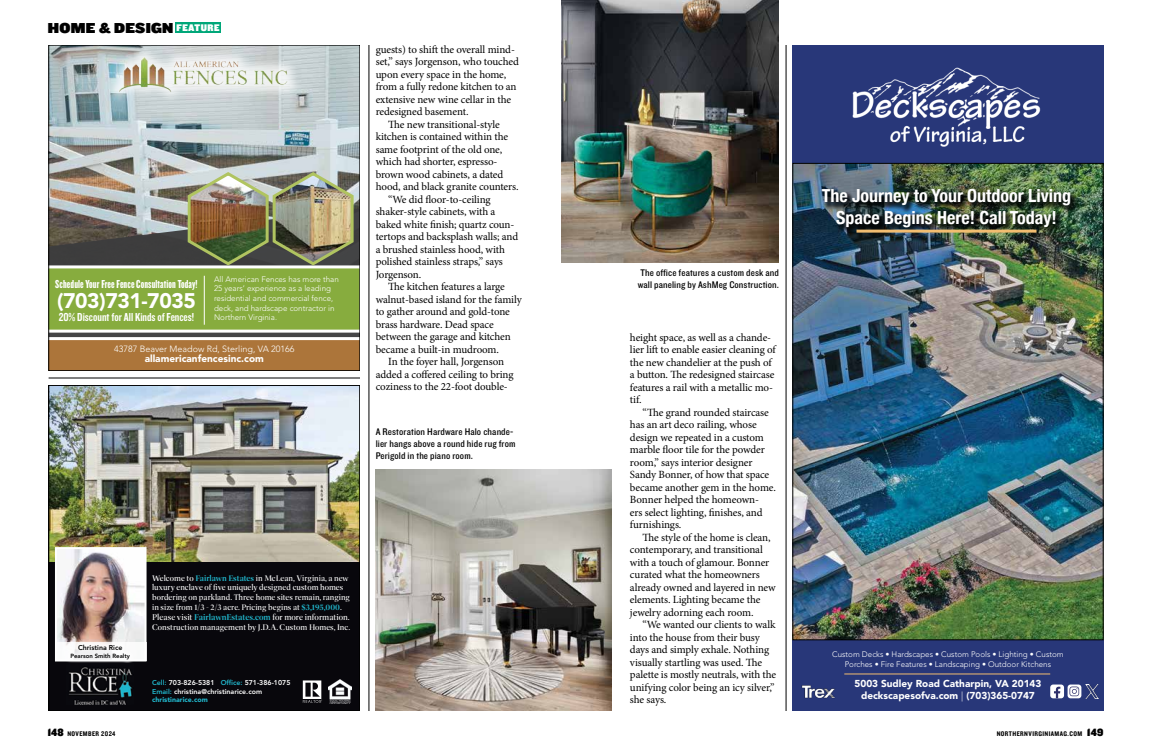
<style>
.page{position:relative;width:1152px;height:756px;background:#fff}
.page>*{position:absolute;margin:0;border:0;box-sizing:border-box;transform-origin:0 0}
.t1{font:900 21px "Avenir LT Std";letter-spacing:-.02em;color:#fff}
.t2{font:700 condensed 18px/21.6px "Helvetica Neue";color:#fff;text-align:center}
.t3{font:15px "Knockout 92 Ultmt Cruiserwt";letter-spacing:.02em;color:#000}
.t4{font:12px "Knockout 68 Full Featherwt";letter-spacing:.01em;color:#fff}
.t5{font:12px "Knockout 49 Liteweight";color:#fff}
.t6{font:11px/12.5px "Minion Pro";letter-spacing:-.01em;color:#000}
.t7{font:10px/12px "Knockout 30 Junior Welterwt";letter-spacing:.01em;color:#000}
.t8{font:900 10px/12px "Avenir LT Std";color:#fff;text-align:center}
.t9{font:300 9px "Avenir LT Std";color:#fff}
.t10{font:500 8.5px "Dashiell Fine";color:#fff}
.t11{font:500 8.2px/9.9px "Dashiell Fine";color:#fff}
.t12{font:300 8px/9.6px "Avenir LT Std";color:#fff;text-align:center}
.t13{font:800 7px/8.4px "Avenir LT Std";color:#fff}
.t14{font:7px "Knockout 50 Welterweight";letter-spacing:.06em;color:#000}
.t15{font:800 7px "Avenir LT Std";color:#000}
.t16{font:800 6px "Avenir LT Std";color:#000}
.s1{font-family:"Knockout 91 Ultmt Middlewt";font-size:10px;color:#fff}
.s2{font-weight:600;color:#21b7cd}
.s3{color:#21b7cd}
.s4{font-weight:900;color:#21b7cd}
.s5{font-family:"Avenir";font-weight:300}
.s6{font-family:"Knockout 91 Ultmt Middlewt";font-size:11px}
</style>
<div class="page">
<div style="left:175px;top:22px;width:46px;height:10px;background:#00a779"></div>
<hr style="left:786px;top:45px;width:1px;height:666px;background:#000">
<hr style="left:369px;top:45px;width:1px;height:666px;background:#000">
<hr style="left:49px;top:378px;width:311px;height:1px;background:#000">
<img style="left:376px;top:469px;width:236px;height:242px">
<img style="left:562px;top:0;width:217px;height:263px">
<div style="left:792px;top:45px;width:312px;height:615px;background:#283779"></div>
<img style="left:792px;top:163px;width:312px;height:477px">
<div style="left:820px;top:188px;width:259px;height:48px;background:#000;opacity:.75"></div>
<div style="left:792px;top:640px;width:312px;height:71px;background:#283779"></div>
<hr style="left:857px;top:230px;width:180px;height:3px;background:#f2bd70">
<div style="left:793px;top:163px;width:310px;height:477px;border:1px solid #000"></div>
<img style="left:852px;top:67px;width:189px;height:80px">
<div style="left:1050px;top:685px;width:14px;height:13px;background:#fff;border-radius:3px"></div>
<svg style="left:1054px;top:687px;width:6px;height:11px"></svg>
<svg style="left:1068px;top:685px;width:13px;height:13px"></svg>
<svg style="left:1070px;top:687px;width:9px;height:9px"></svg>
<img style="left:1086px;top:685px;width:12px;height:13px">
<hr style="left:844px;top:673px;width:206px;height:1px;background:#f2bd70">
<img style="left:801px;top:685px;width:34px;height:13px">
<img style="left:51px;top:47px;width:307px;height:123px">
<img style="left:51px;top:170px;width:307px;height:199px">
<div style="left:106px;top:45px;width:196px;height:59px;background:#fff;opacity:.75"></div>
<img style="left:115px;top:47px;width:179px;height:46px">
<hr style="left:204px;top:276px;width:1px;height:49px;background:#fff">
<div style="left:49px;top:45px;width:311px;height:326px;border:1px solid #000"></div>
<div style="left:49px;top:561px;width:311px;height:150px;background:#08070c"></div>
<img style="left:51px;top:387px;width:307px;height:174px">
<img style="left:58px;top:550px;width:86px;height:92px">
<div style="left:55px;top:547px;width:92px;height:115px;border:2px solid #fff"></div>
<div style="left:56px;top:642px;width:91px;height:19px;background:#fff"></div>
<div style="left:65px;top:638px;width:71px;height:28px;background:#fff;opacity:.75"></div>
<img style="left:67px;top:664px;width:66px;height:41px">
<svg style="left:303px;top:680px;width:19px;height:23px"></svg>
<img style="left:329px;top:679px;width:22px;height:25px">
<div style="left:49px;top:385px;width:311px;height:326px;border:1px solid #000"></div>
<h3 class="t3" style="left:48px;top:17px;width:173px">HOME &amp; DESIGN <span class="s1">FEATURE</span></h3>
<p class="t12" style="left:214px;top:274px;width:126px;text-align:left">All American Fences has more than<br>25 years’ experience as a leading residential and commercial fence, deck, and hardscape contractor in<br>Northern Virginia.</p>
<p class="t9" style="left:114px;top:344px;width:182px">43787 Beaver Meadow Rd, Sterling, VA 20166</p>
<p class="t8" style="left:145px;top:352px;width:121px">allamericanfencesinc.com</p>
<p class="t4" style="left:55px;top:277px;width:144px">Schedule Your Free Fence Consultation Today!</p>
<h1 class="t1" style="left:57px;top:288px;width:140px">(703)731-7035</h1>
<p class="t5" style="left:59px;top:310px;width:137px">20% Discount for All Kinds of Fences!</p>
<p class="t6" style="left:376px;top:43px;width:141px">guests) to shift the overall mind-</p>
<p class="t6" style="left:376px;top:56px;width:145px">set,” says Jorgenson, who touched</p>
<p class="t6" style="left:376px;top:68px;width:132px">upon every space in the home,</p>
<p class="t6" style="left:376px;top:81px;width:142px">from a fully redone kitchen to an</p>
<p class="t6" style="left:376px;top:93px;width:137px">extensive new wine cellar in the</p>
<p class="t6" style="left:376px;top:106px;width:94px">redesigned basement.</p>
<p class="t6" style="left:388px;top:118px;width:113px">The new transitional-style</p>
<p class="t6" style="left:376px;top:131px;width:134px">kitchen is contained within the</p>
<p class="t6" style="left:376px;top:143px;width:128px">same footprint of the old one,</p>
<p class="t6" style="left:376px;top:156px;width:123px">which had shorter, espresso-</p>
<p class="t6" style="left:376px;top:168px;width:129px">brown wood cabinets, a dated</p>
<p class="t6" style="left:376px;top:181px;width:144px">hood, and black granite counters.</p>
<p class="t6" style="left:388px;top:193px;width:104px">“We did floor-to-ceiling</p>
<p class="t6" style="left:376px;top:206px;width:121px">shaker-style cabinets, with a</p>
<p class="t6" style="left:376px;top:218px;width:140px">baked white finish; quartz coun-</p>
<p class="t6" style="left:376px;top:231px;width:144px">tertops and backsplash walls; and</p>
<p class="t6" style="left:376px;top:243px;width:131px">a brushed stainless hood, with</p>
<p class="t6" style="left:376px;top:256px;width:129px">polished stainless straps,” says</p>
<p class="t6" style="left:376px;top:268px;width:47px">Jorgenson.</p>
<p class="t6" style="left:388px;top:281px;width:118px">The kitchen features a large</p>
<p class="t6" style="left:376px;top:293px;width:148px">walnut-based island for the family</p>
<p class="t6" style="left:376px;top:306px;width:136px">to gather around and gold-tone</p>
<p class="t6" style="left:376px;top:318px;width:120px">brass hardware. Dead space</p>
<p class="t6" style="left:376px;top:331px;width:137px">between the garage and kitchen</p>
<p class="t6" style="left:376px;top:343px;width:125px">became a built-in mudroom.</p>
<p class="t6" style="left:388px;top:356px;width:117px">In the foyer hall, Jorgenson</p>
<p class="t6" style="left:376px;top:368px;width:139px">added a coffered ceiling to bring</p>
<p class="t6" style="left:376px;top:381px;width:134px">coziness to the 22-foot double-</p>
<p class="t7" style="left:376px;top:425px;width:141px">A Restoration Hardware Halo chande&shy;lier hangs above a round hide rug from<br>Perigold in the piano room.</p>
<p class="t15" style="left:78px;top:643px;width:46px">Christina Rice</p>
<p class="t16" style="left:71px;top:652px;width:61px">Pearson Smith Realty</p>
<p class="t11" style="left:152px;top:573px;width:199px">Welcome to <span class="s2">Fairlawn Estates</span> in McLean, Virginia, a new luxury enclave of five uniquely designed custom homes bordering on parkland. Three home sites remain, ranging in size from 1/3 - 2/3 acre. Pricing begins at <span class="s2">$3,195,000</span>.</p>
<p class="t10" style="left:152px;top:613px;width:199px">Please visit <span class="s2">FairlawnEstates.com</span> for more information.</p>
<p class="t11" style="left:152px;top:623px;width:200px">Construction management by J.D.A. Custom Homes, Inc.</p>
<p class="t13" style="left:152px;top:679px;width:140px"><span class="s3">Cell:</span> 703-826-5381 <span class="s3">Office:</span> 571-386-1075<br><span class="s3">Email:</span> christina@christinarice.com <span class="s4">christinarice.com</span></p>
<p class="t7" style="left:638px;top:266px;width:143px">The office features a custom desk and wall paneling by AshMeg Construction.</p>
<p class="t6" style="left:630px;top:331px;width:147px">height space, as well as a chande&shy;lier lift to enable easier cleaning of the new chandelier at the push of a button. The redesigned staircase features a rail with a metallic mo&shy;tif.</p>
<p class="t6" style="left:630px;top:406px;width:147px;text-indent:13px">“The grand rounded staircase has an art deco railing, whose design we repeated in a custom marble floor tile for the powder room,” says interior designer<br>Sandy Bonner, of how that space became another gem in the home.<br>Bonner helped the homeown-<br>ers select lighting, finishes, and furnishings.</p>
<p class="t6" style="left:630px;top:531px;width:147px;text-indent:13px">The style of the home is clean, contemporary, and transitional with a touch of glamour. Bonner curated what the homeowners already owned and layered in new elements. Lighting became the jewelry adorning each room.</p>
<p class="t6" style="left:630px;top:619px;width:148px;text-indent:13px">“We wanted our clients to walk into the house from their busy days and simply exhale. Nothing visually startling was used. The palette is mostly neutrals, with the unifying color being an icy silver,” she says.</p>
<h2 class="t2" style="left:822px;top:184px;width:251px">The Journey to Your Outdoor Living<br>Space Begins Here! Call Today!</h2>
<p class="t12" style="left:832px;top:650px;width:233px;line-height:10px">Custom Decks • Hardscapes • Custom Pools • Lighting • Custom<br>Porches • Fire Features • Landscaping • Outdoor Kitchens</p>
<p class="t8" style="left:855px;top:678px;width:188px">5003 Sudley Road Catharpin, VA 20143 deckscapesofva.com <span class="s5">|</span> (703)365-0747</p>
<p class="t14" style="left:48px;top:729px;width:69px"><span class="s6">148</span> NOVEMBER 2024</p>
<p class="t14" style="left:997px;top:729px;width:108px">NORTHERNVIRGINIAMAG.COM <span class="s6">149</span></p>
</div>
